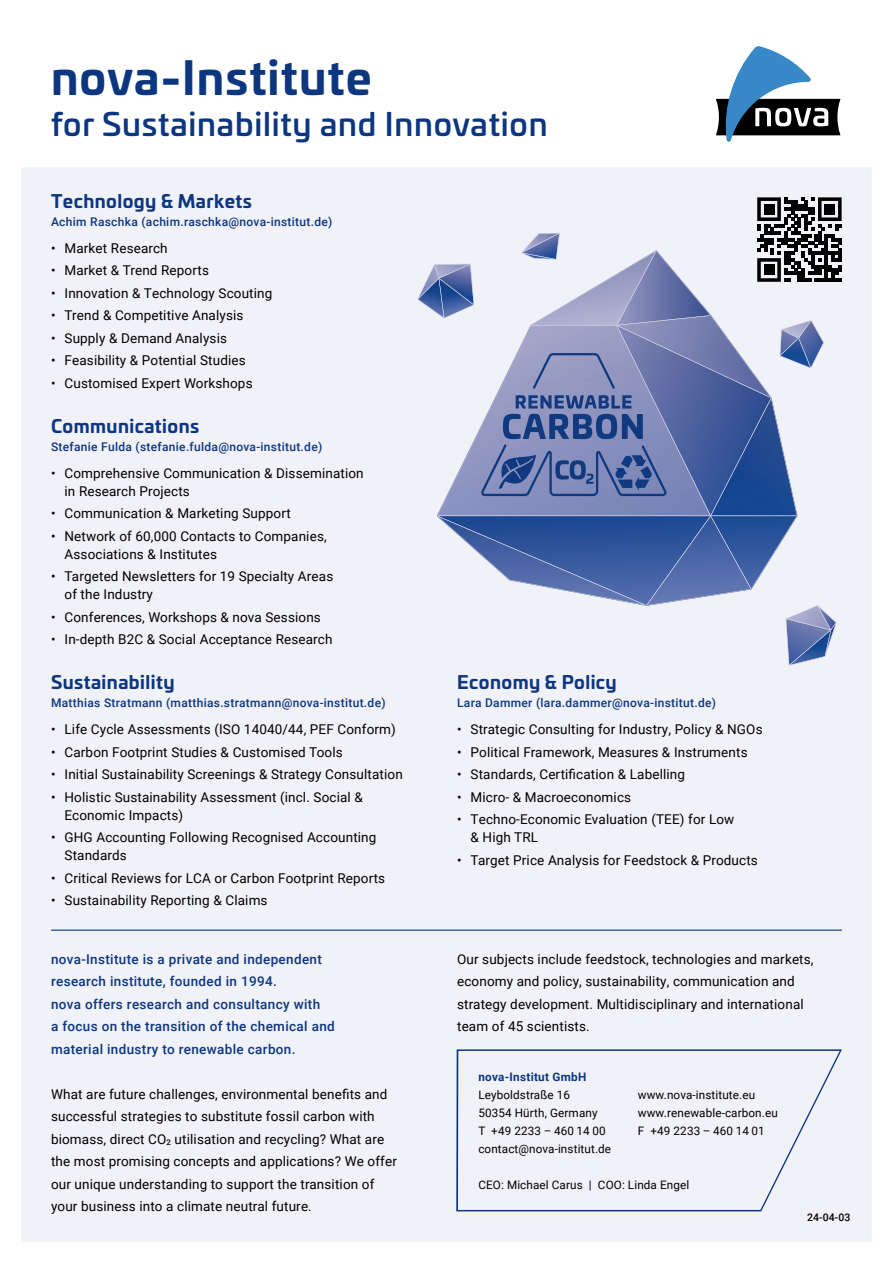
<style>
.page{position:relative;width:893px;height:1263px;background:#fff}
.page>*{position:absolute;margin:0;border:0;box-sizing:border-box;transform-origin:0 0}
.t1{font:700 45px "Univia Pro";letter-spacing:.025em;color:#0c367f}
.t2{font:500 31.5px "Univia Pro";letter-spacing:.025em;color:#0c367f}
.t3{font:700 18px "Univia Pro";letter-spacing:.025em;color:#0c367f}
.t4{font:13.5px/22.5px "Roboto";letter-spacing:.01em;color:#000}
.t5{font:500 13.5px/22.5px "Roboto";letter-spacing:.025em;color:#0c367f}
.t6{font:500 12px "Roboto";letter-spacing:.025em;color:#0c367f}
.t7{font:11.7px/18px "Roboto";letter-spacing:.01em;color:#000}
.t8{font:700 11.7px "Roboto";letter-spacing:.025em;color:#0c367f}
.t9{font:500 10.5px "Roboto";color:#000}
</style>
<div class="page">
<div style="left:21px;top:168px;width:851px;height:1074px;background:#f1f1f8"></div>
<svg style="left:417px;top:197px;width:425px;height:470px"></svg>
<div style="left:764px;top:204px;width:10px;height:10px;background:#000"></div>
<div style="left:825px;top:204px;width:10px;height:10px;background:#000"></div>
<div style="left:764px;top:265px;width:10px;height:10px;background:#000"></div>
<div style="left:375px;top:1048px;width:468px;height:164px;background:#f1f1f8"></div>
<hr style="left:51px;top:929px;width:791px;height:2px;background:#0c367f">
<svg style="left:716px;top:46px;width:124px;height:96px"></svg>
<h1 class="t1" style="left:51px;top:42px;width:322px">nova-Institute</h1>
<h2 class="t2" style="left:51px;top:100px;width:498px">for Sustainability and Innovation</h2>
<h3 class="t3" style="left:51px;top:187px;width:202px">Technology &amp; Markets</h3>
<p class="t6" style="left:51px;top:213px;width:283px">Achim Raschka (achim.raschka@nova-institut.de)</p>
<p class="t4" style="left:51px;top:236px;width:118px">• Market Research</p>
<p class="t4" style="left:51px;top:259px;width:159px">• Market &amp; Trend Reports</p>
<p class="t4" style="left:51px;top:281px;width:223px">• Innovation &amp; Technology Scouting</p>
<p class="t4" style="left:51px;top:304px;width:194px">• Trend &amp; Competitive Analysis</p>
<p class="t4" style="left:51px;top:326px;width:178px">• Supply &amp; Demand Analysis</p>
<p class="t4" style="left:51px;top:349px;width:196px">• Feasibility &amp; Potential Studies</p>
<p class="t4" style="left:51px;top:371px;width:203px">• Customised Expert Workshops</p>
<h3 class="t3" style="left:51px;top:412px;width:150px">Communications</h3>
<p class="t6" style="left:51px;top:438px;width:273px">Stefanie Fulda (stefanie.fulda@nova-institut.de)</p>
<p class="t4" style="left:65px;top:463px;width:301px;line-height:18px;text-indent:-14px">• Comprehensive Communication &amp; Dissemination in Research Projects</p>
<p class="t4" style="left:51px;top:502px;width:241px">• Communication &amp; Marketing Support</p>
<p class="t4" style="left:65px;top:526px;width:264px;line-height:18px;text-indent:-14px">• Network of 60,000 Contacts to Companies,<br>Associations &amp; Institutes</p>
<p class="t4" style="left:65px;top:567px;width:270px;line-height:18px;text-indent:-14px">• Targeted Newsletters for 19 Specialty Areas of the Industry</p>
<p class="t4" style="left:51px;top:605px;width:271px">• Conferences, Workshops &amp; nova Sessions</p>
<p class="t4" style="left:51px;top:628px;width:283px">• In-depth B2C &amp; Social Acceptance Research</p>
<h3 class="t3" style="left:51px;top:668px;width:125px">Sustainability</h3>
<p class="t6" style="left:51px;top:695px;width:336px">Matthias Stratmann (matthias.stratmann@nova-institut.de)</p>
<p class="t4" style="left:51px;top:718px;width:346px">• Life Cycle Assessments (ISO 14040/44, PEF Conform)</p>
<p class="t4" style="left:51px;top:740px;width:293px">• Carbon Footprint Studies &amp; Customised Tools</p>
<p class="t4" style="left:51px;top:763px;width:353px">• Initial Sustainability Screenings &amp; Strategy Consultation</p>
<p class="t4" style="left:65px;top:787px;width:300px;line-height:18px;text-indent:-14px">• Holistic Sustainability Assessment (incl. Social &amp;<br>Economic Impacts)</p>
<p class="t4" style="left:65px;top:828px;width:313px;line-height:18px;text-indent:-14px">• GHG Accounting Following Recognised Accounting<br>Standards</p>
<p class="t4" style="left:51px;top:866px;width:336px">• Critical Reviews for LCA or Carbon Footprint Reports</p>
<p class="t4" style="left:51px;top:889px;width:218px">• Sustainability Reporting &amp; Claims</p>
<p class="t5" style="left:51px;top:947px;width:285px">nova-Institute is a private and independent research institute, founded in 1994.<br>nova offers research and consultancy with<br>a focus on the transition of the chemical and material industry to renewable carbon.</p>
<p class="t4" style="left:51px;top:1082px;width:347px">What are future challenges, environmental benefits and successful strategies to substitute fossil carbon with biomass, direct CO<sub>2</sub> utilisation and recycling? What are the most promising concepts and applications? We offer our unique understanding to support the transition of your business into a climate neutral future.</p>
<h3 class="t3" style="left:457px;top:668px;width:161px">Economy &amp; Policy</h3>
<p class="t6" style="left:457px;top:695px;width:260px">Lara Dammer (lara.dammer@nova-institut.de)</p>
<p class="t4" style="left:457px;top:718px;width:307px">• Strategic Consulting for Industry, Policy &amp; NGOs</p>
<p class="t4" style="left:457px;top:740px;width:292px">• Political Framework, Measures &amp; Instruments</p>
<p class="t4" style="left:457px;top:763px;width:229px">• Standards, Certification &amp; Labelling</p>
<p class="t4" style="left:457px;top:785px;width:176px">• Micro- &amp; Macroeconomics</p>
<p class="t4" style="left:471px;top:810px;width:265px;line-height:18px;text-indent:-14px">• Techno-Economic Evaluation (TEE) for Low &amp; High TRL</p>
<p class="t4" style="left:457px;top:848px;width:302px">• Target Price Analysis for Feedstock &amp; Products</p>
<p class="t4" style="left:457px;top:947px;width:358px">Our subjects include feedstock, technologies and markets, economy and policy, sustainability, communication and strategy development. Multidisciplinary and international team of 45 scientists.</p>
<p class="t8" style="left:478px;top:1068px;width:110px">nova-Institut GmbH</p>
<p class="t7" style="left:478px;top:1085px;width:134px">Leyboldstraße 16<br>50354 Hürth, Germany<br>T +49 2233 – 460 14 00 contact@nova-institut.de</p>
<p class="t7" style="left:478px;top:1175px;width:212px">CEO: Michael Carus | COO: Linda Engel</p>
<p class="t7" style="left:638px;top:1085px;width:141px">www.nova-institute.eu www.renewable-carbon.eu<br>F +49 2233 – 460 14 01</p>
<p class="t9" style="left:807px;top:1210px;width:45px">24-04-03</p>
</div>
